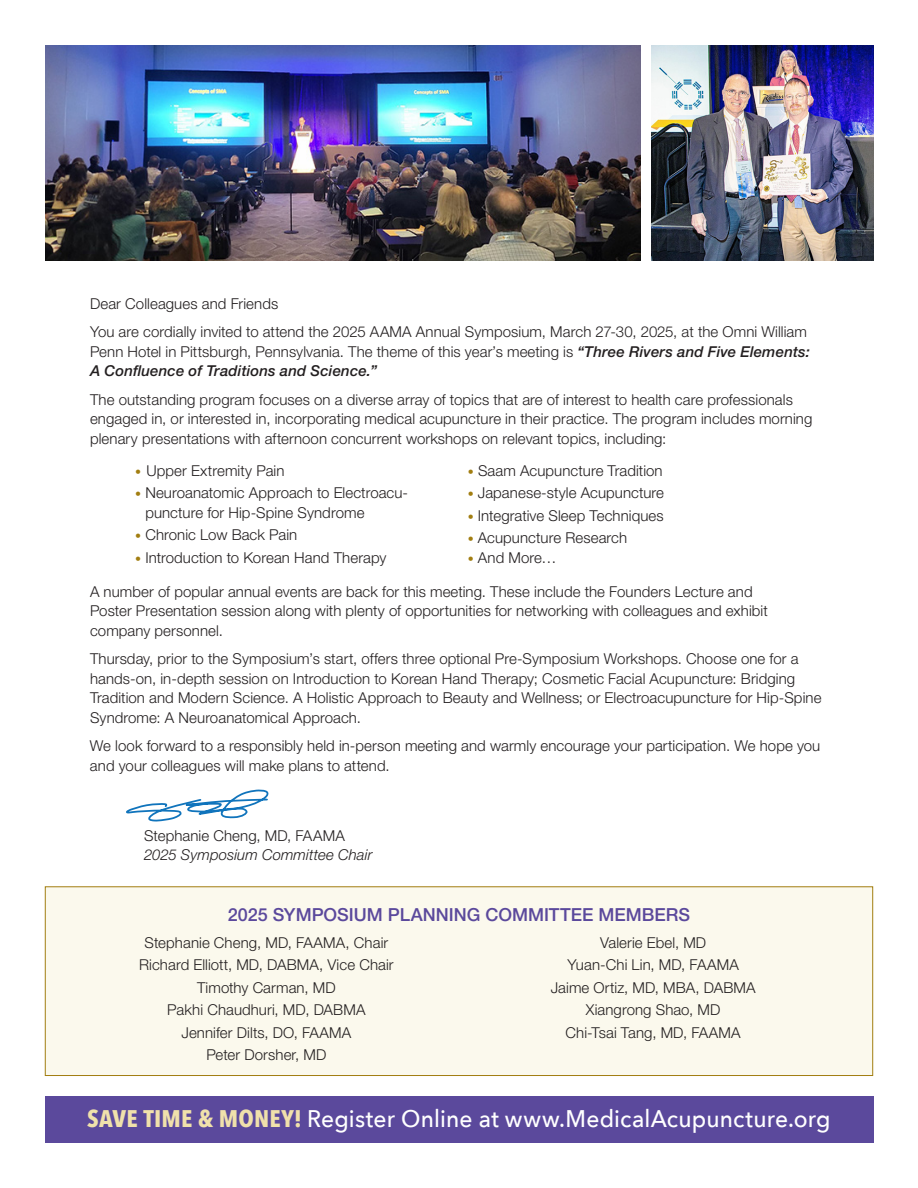
<style>
.page{position:relative;width:918px;height:1188px;background:#fff}
.page>*{position:absolute;margin:0;border:0;box-sizing:border-box;transform-origin:0 0}
.t1{font:500 24px "Avenir Next";letter-spacing:.005em;color:#fff;scale:.95 1}
.t2{font:500 18px "Helvetica Neue";color:#5b499c}
.t3{font:300 15px/19.5px "Helvetica Neue";letter-spacing:.005em;color:#231f20}
.t4{font:italic 300 15px "Helvetica Neue";letter-spacing:.005em;color:#231f20}
.s1{font-weight:500;font-style:italic}
.s2{font-weight:900;font-size:12px;color:#a27e11}
.s3{font-family:"Avenir Next Condensed";font-weight:700;color:#f0e1ab}
</style>
<div class="page">
<div style="left:45px;top:1097px;width:829px;height:46px;background:#5b499c"></div>
<svg style="left:126px;top:790px;width:142px;height:31px"></svg>
<div style="left:45px;top:886px;width:828px;height:190px;background:#fbf9ed;border:1px solid #a27e11"></div>
<img style="left:45px;top:45px;width:595px;height:216px">
<img style="left:651px;top:45px;width:222px;height:216px">
<p class="t3" style="left:90px;top:289px;width:719px;line-height:28.5px">Dear Colleagues and Friends<br>You are cordially invited to attend the 2025 AAMA Annual Symposium, March 27-30, 2025, at the Omni William</p>
<p class="t3" style="left:90px;top:341px;width:721px">Penn Hotel in Pittsburgh, Pennsylvania. The theme of this year’s meeting is <span class="s1">“Three Rivers and Five Elements:<br>A Confluence of Traditions and Science.”</span></p>
<p class="t3" style="left:90px;top:389px;width:724px">The outstanding program focuses on a diverse array of topics that are of interest to health care professionals engaged in, or interested in, incorporating medical acupuncture in their practice. The program includes morning plenary presentations with afternoon concurrent workshops on relevant topics, including:</p>
<p class="t3" style="left:135px;top:460px;width:151px"><span class="s2">•</span> Upper Extremity Pain</p>
<p class="t3" style="left:145px;top:483px;width:264px;text-indent:-10px"><span class="s2">•</span> Neuroanatomic Approach to Electroacu&shy;puncture for Hip-Spine Syndrome</p>
<p class="t3" style="left:135px;top:525px;width:163px"><span class="s2">•</span> Chronic Low Back Pain</p>
<p class="t3" style="left:135px;top:547px;width:253px"><span class="s2">•</span> Introduction to Korean Hand Therapy</p>
<p class="t3" style="left:468px;top:460px;width:196px"><span class="s2">•</span> Saam Acupuncture Tradition</p>
<p class="t3" style="left:468px;top:483px;width:198px"><span class="s2">•</span> Japanese-style Acupuncture</p>
<p class="t3" style="left:468px;top:505px;width:197px"><span class="s2">•</span> Integrative Sleep Techniques</p>
<p class="t3" style="left:468px;top:528px;width:161px"><span class="s2">•</span> Acupuncture Research</p>
<p class="t3" style="left:468px;top:547px;width:90px"><span class="s2">•</span> And More…</p>
<p class="t3" style="left:90px;top:581px;width:679px">A number of popular annual events are back for this meeting. These include the Founders Lecture and<br>Poster Presentation session along with plenty of opportunities for networking with colleagues and exhibit company personnel.</p>
<p class="t3" style="left:90px;top:649px;width:733px">Thursday, prior to the Symposium’s start, offers three optional Pre-Symposium Workshops. Choose one for a hands-on, in-depth session on Introduction to Korean Hand Therapy; Cosmetic Facial Acupuncture: Bridging Tradition and Modern Science. A Holistic Approach to Beauty and Wellness; or Electroacupuncture for Hip-Spine Syndrome: A Neuroanatomical Approach.</p>
<p class="t3" style="left:90px;top:736px;width:732px">We look forward to a responsibly held in-person meeting and warmly encourage your participation. We hope you and your colleagues will make plans to attend.</p>
<p class="t3" style="left:144px;top:825px;width:202px">Stephanie Cheng, MD, FAAMA</p>
<p class="t4" style="left:144px;top:846px;width:230px">2025 Symposium Committee Chair</p>
<p class="t2" style="left:228px;top:903px;width:463px">2025 SYMPOSIUM PLANNING COMMITTEE MEMBERS</p>
<p class="t3" style="left:139px;top:931px;width:256px;line-height:22.5px;text-align:center">Stephanie Cheng, MD, FAAMA, Chair<br>Richard Elliott, MD, DABMA, Vice Chair<br>Timothy Carman, MD<br>Pakhi Chaudhuri, MD, DABMA<br>Jennifer Dilts, DO, FAAMA<br>Peter Dorsher, MD</p>
<p class="t3" style="left:551px;top:931px;width:206px;line-height:22.5px;text-align:center">Valerie Ebel, MD<br>Yuan-Chi Lin, MD, FAAMA<br>Jaime Ortiz, MD, MBA, DABMA<br>Xiangrong Shao, MD<br>Chi-Tsai Tang, MD, FAAMA</p>
<h1 class="t1" style="left:87px;top:1098px;width:784px"><span class="s3">SAVE TIME &amp; MONEY!</span> Register Online at www.MedicalAcupuncture.org</h1>
</div>
